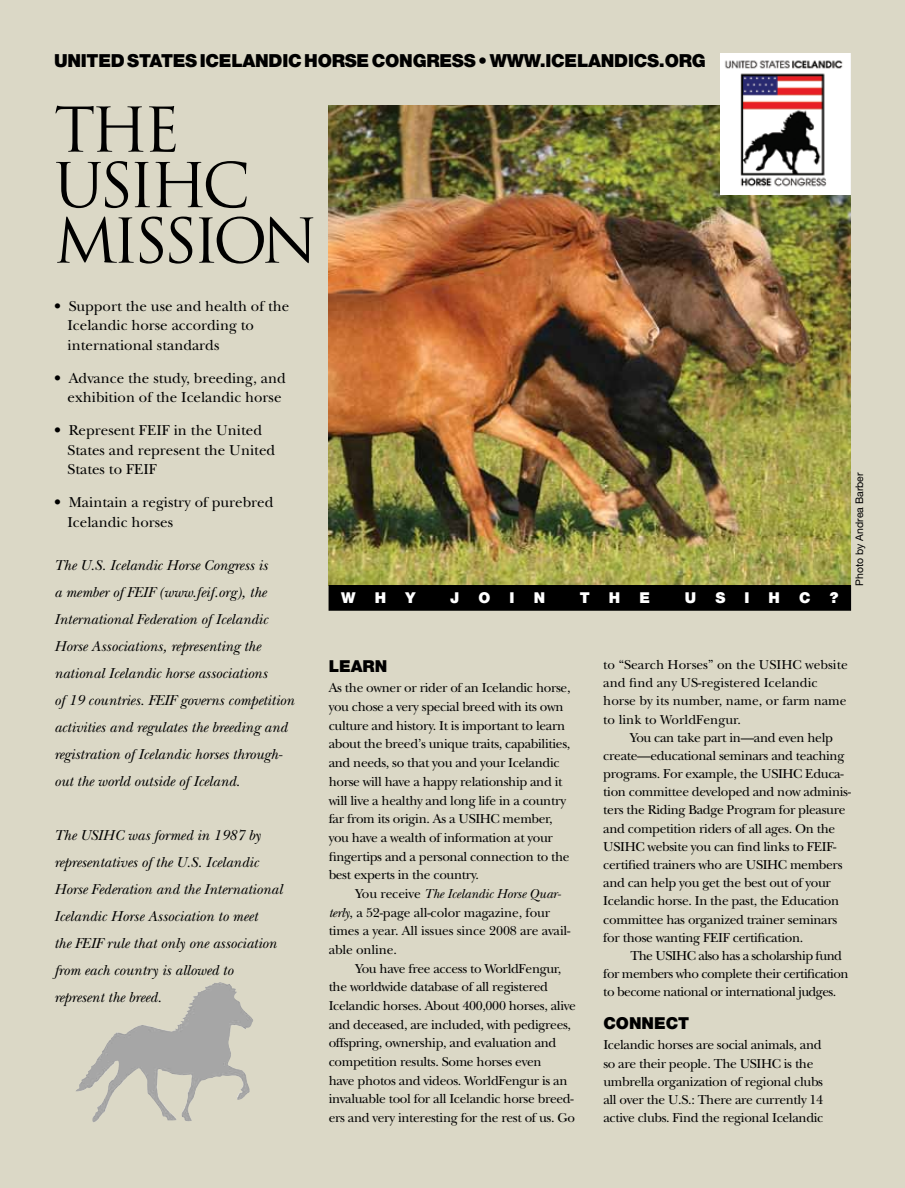
<style>
.page{position:relative;width:905px;height:1188px;background:#fff}
.page>*{position:absolute;margin:0;border:0;box-sizing:border-box;transform-origin:0 0}
.t1{font:60px/55.5px "Trajan Pro";letter-spacing:-.08em;color:#000}
.t2{font:900 18px "Helvetica Neue LT Std";letter-spacing:-.015em;color:#000}
.t3{font:900 16.5px "Helvetica Neue LT Std";color:#000}
.t4{font:italic 15px/27px "New Baskerville Std";color:#000}
.t5{font:15px/19.5px "New Baskerville Std";color:#000}
.t6{font:900 15px "Helvetica Neue LT Std";color:#fff}
.t7{font:13.5px/18.8px "New Baskerville Std";letter-spacing:-.025em;color:#000}
.t8{font:13.5px/18.1px "New Baskerville Std";color:#000}
.t9{font:10.5px "Helvetica Neue LT Std";color:#000}
.s1{font-style:italic}
</style>
<div class="page">
<div style="left:0;top:0;width:904px;height:1188px;background:#dbd8c6"></div>
<img style="left:329px;top:105px;width:521px;height:480px">
<div style="left:329px;top:586px;width:521px;height:24px;background:#000"></div>
<div style="left:328px;top:585px;width:522px;height:26px;border:1px solid #000"></div>
<img style="left:75px;top:982px;width:144px;height:140px">
<img style="left:720px;top:54px;width:130px;height:140px">
<h2 class="t2" style="left:54px;top:50px;width:504px">UNITED STATES ICELANDIC HORSE CONGRESS • WWW.ICELANDICS</h2>
<h2 class="t2" style="left:659px;top:50px;width:20px">.ORG</h2>
<h1 class="t1" style="left:54px;top:102px;width:265px">THE<br>USIHC<br>MISSION</h1>
<p class="t5" style="left:68px;top:296px;width:223px;text-indent:-14px">• Support the use and health of the<br>Icelandic horse according to international standards</p>
<p class="t5" style="left:54px;top:368px;width:233px;text-align:right">• Advance the study, breeding, and exhibition of the Icelandic horse</p>
<p class="t5" style="left:68px;top:421px;width:209px;text-indent:-14px">• Represent FEIF in the United<br>States and represent the United<br>States to FEIF</p>
<p class="t5" style="left:68px;top:493px;width:207px;text-indent:-14px">• Maintain a registry of purebred<br>Icelandic horses</p>
<p class="t4" style="left:54px;top:552px;width:242px">The U.S. Icelandic Horse Congress is<br>a member of FEIF (www.feif.org), the International Federation of Icelandic Horse Associations, representing the national Icelandic horse associations<br>of 19 countries. FEIF governs competition activities and regulates the breeding and registration of Icelandic horses through&shy;out the world outside of Iceland.</p>
<p class="t4" style="left:54px;top:822px;width:230px">The USIHC was formed in 1987 by representatives of the U.S. Icelandic Horse Federation and the International Icelandic Horse Association to meet<br>the FEIF rule that only one association from each country is allowed to represent the breed.</p>
<p class="t6" style="left:341px;top:589px;width:16px">W</p>
<p class="t6" style="left:375px;top:589px;width:13px">H</p>
<p class="t6" style="left:405px;top:589px;width:12px">Y</p>
<p class="t6" style="left:450px;top:589px;width:11px">J</p>
<p class="t6" style="left:478px;top:589px;width:13px">O</p>
<p class="t6" style="left:509px;top:589px;width:6px">I</p>
<p class="t6" style="left:533px;top:589px;width:13px">N</p>
<p class="t6" style="left:579px;top:589px;width:12px">T</p>
<p class="t6" style="left:609px;top:589px;width:13px">H</p>
<p class="t6" style="left:639px;top:589px;width:12px">E</p>
<p class="t6" style="left:684px;top:589px;width:13px">U</p>
<p class="t6" style="left:715px;top:589px;width:12px">S</p>
<p class="t6" style="left:744px;top:589px;width:6px">I</p>
<p class="t6" style="left:768px;top:589px;width:13px">H</p>
<p class="t6" style="left:799px;top:589px;width:13px">C</p>
<p class="t6" style="left:829px;top:589px;width:10px">?</p>
<p class="t9" style="left:853px;top:586px;width:115px;rotate:-90deg">Photo by Andrea Barber</p>
<p class="t3" style="left:328px;top:656px;width:60px">LEARN</p>
<p class="t7" style="left:328px;top:679px;width:243px">As the owner or rider of an Icelandic horse, you chose a very special breed with its own culture and history. It is important to learn about the breed’s unique traits, capabilities, and needs, so that you and your Icelandic horse will have a happy relationship and it will live a healthy and long life in a country far from its origin. As a USIHC member, you have a wealth of information at your fingertips and a personal connection to the best experts in the country.</p>
<p class="t7" style="left:328px;top:884px;width:243px;text-indent:27px">You receive <span class="s1">The Icelandic Horse Quar&shy;terly</span>, a 52-page all-color magazine, four times a year. All issues since 2008 are avail&shy;able online.</p>
<p class="t7" style="left:328px;top:959px;width:249px;text-indent:27px">You have free access to WorldFengur, the worldwide database of all registered Icelandic horses. About 400,000 horses, alive and deceased, are included, with pedigrees, offspring, ownership, and evaluation and competition results. Some horses even<br>have photos and videos. WorldFengur is an invaluable tool for all Icelandic horse breed&shy;ers and very interesting for the rest of us. Go</p>
<p class="t8" style="left:603px;top:656px;width:246px">to “Search Horses” on the USIHC website and find any US-registered Icelandic horse by its number, name, or farm name to link to WorldFengur.</p>
<p class="t7" style="left:603px;top:728px;width:249px;line-height:18.1px;text-indent:27px">You can take part in—and even help create—educational seminars and teaching programs. For example, the USIHC Educa&shy;tion committee developed and now adminis&shy;ters the Riding Badge Program for pleasure and competition riders of all ages. On the USIHC website you can find links to FEIF&shy;certified trainers who are USIHC members and can help you get the best out of your Icelandic horse. In the past, the Education committee has organized trainer seminars for those wanting FEIF certification.</p>
<p class="t7" style="left:603px;top:947px;width:247px;line-height:18.1px;text-indent:27px">The USIHC also has a scholarship fund for members who complete their certification to become national or international judges.</p>
<p class="t3" style="left:603px;top:1013px;width:63px">CONNECT</p>
<p class="t7" style="left:603px;top:1036px;width:222px;line-height:18.1px">Icelandic horses are social animals, and so are their people. The USIHC is the umbrella organization of regional clubs all over the U.S.: There are currently 14 active clubs. Find the regional Icelandic</p>
</div>
